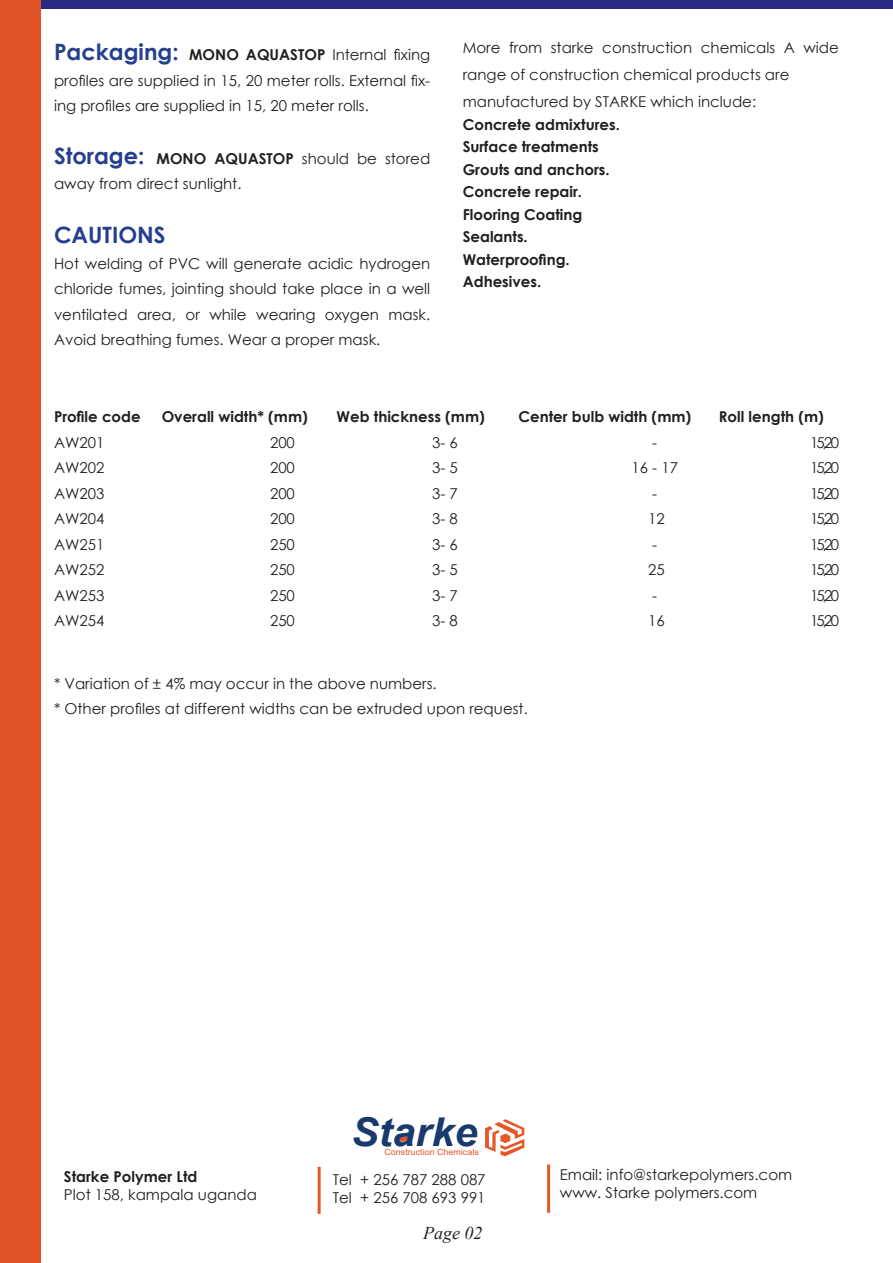
<style>
.page{position:relative;width:893px;height:1263px;background:#fff}
.page>*{position:absolute;margin:0;border:0;box-sizing:border-box;transform-origin:0 0}
.t1{font:italic 700 39.75px "Arial";color:#193a6c;scale:1.04 1}
.t2{font:700 22.5px "Century Gothic";color:#253f8e}
.t3{font:italic 18px "Times New Roman";color:#231f20}
.t4{font:15px/25.5px "Century Gothic";color:#231f20}
.t5{font:700 15px/22.5px "Century Gothic";color:#231f20}
.t6{font:8.55px "Arial";color:#e45727;scale:1.04 1}
.s1{font-weight:700;font-size:22.5px;color:#253f8e}
.s2{font-weight:700}
</style>
<div class="page">
<div style="left:0;top:0;width:893px;height:9px;background:#292882"></div>
<div style="left:0;top:0;width:40px;height:1263px;background:#df5326"></div>
<svg style="left:399px;top:1135px;width:10px;height:7px"></svg>
<svg style="left:485px;top:1119px;width:39px;height:37px"></svg>
<hr style="left:318px;top:1167px;width:3px;height:47px;background:#e45727">
<hr style="left:547px;top:1164px;width:3px;height:49px;background:#e45727">
<p class="t4" style="left:54px;top:42px;width:378px;text-align:justify"><span class="s1">Packaging:</span> <span class="s2">MONO AQUASTOP</span> Internal fixing profiles are supplied in 15, 20 meter rolls. External fix&shy;ing profiles are supplied in 15, 20 meter rolls.</p>
<p class="t4" style="left:54px;top:145px;width:378px"><span class="s1">Storage:</span> <span class="s2">MONO AQUASTOP</span> should be stored away from direct sunlight.</p>
<h2 class="t2" style="left:54px;top:218px;width:113px">CAUTIONS</h2>
<p class="t4" style="left:54px;top:250px;width:378px;text-align:justify">Hot welding of PVC will generate acidic hydrogen chloride fumes, jointing should take place in a well ventilated area, or while wearing oxygen mask.<br>Avoid breathing fumes. Wear a proper mask.</p>
<p class="t4" style="left:463px;top:34px;width:378px;line-height:27px">More from starke construction chemicals A wide range of construction chemical products are manufactured by STARKE which include:</p>
<p class="t5" style="left:463px;top:112px;width:159px">Concrete admixtures.<br>Surface treatments<br>Grouts and anchors.<br>Concrete repair.<br>Flooring Coating<br>Sealants.<br>Waterproofing.<br>Adhesives.</p>
<p class="t5" style="left:54px;top:405px;width:88px">Profile code</p>
<p class="t5" style="left:162px;top:405px;width:148px">Overall width* (mm)</p>
<p class="t5" style="left:337px;top:405px;width:150px">Web thickness (mm)</p>
<p class="t5" style="left:518px;top:405px;width:174px">Center bulb width (mm)</p>
<p class="t5" style="left:719px;top:405px;width:107px">Roll length (m)</p>
<p class="t4" style="left:54px;top:429px;width:52px">AW201</p>
<p class="t4" style="left:270px;top:429px;width:26px">200</p>
<p class="t4" style="left:432px;top:429px;width:27px">3- 6</p>
<p class="t4" style="left:652px;top:429px;width:6px">-</p>
<p class="t4" style="left:810px;top:429px;width:30px">15,20</p>
<p class="t4" style="left:54px;top:455px;width:52px">AW202</p>
<p class="t4" style="left:270px;top:455px;width:26px">200</p>
<p class="t4" style="left:432px;top:455px;width:27px">3- 5</p>
<p class="t4" style="left:631px;top:455px;width:48px">16 - 17</p>
<p class="t4" style="left:810px;top:455px;width:30px">15,20</p>
<p class="t4" style="left:54px;top:480px;width:52px">AW203</p>
<p class="t4" style="left:270px;top:480px;width:26px">200</p>
<p class="t4" style="left:432px;top:480px;width:27px">3- 7</p>
<p class="t4" style="left:652px;top:480px;width:6px">-</p>
<p class="t4" style="left:810px;top:480px;width:30px">15,20</p>
<p class="t4" style="left:54px;top:506px;width:52px">AW204</p>
<p class="t4" style="left:270px;top:506px;width:26px">200</p>
<p class="t4" style="left:432px;top:506px;width:27px">3- 8</p>
<p class="t4" style="left:648px;top:506px;width:18px">12</p>
<p class="t4" style="left:810px;top:506px;width:30px">15,20</p>
<p class="t4" style="left:54px;top:531px;width:52px">AW251</p>
<p class="t4" style="left:270px;top:531px;width:26px">250</p>
<p class="t4" style="left:432px;top:531px;width:27px">3- 6</p>
<p class="t4" style="left:652px;top:531px;width:6px">-</p>
<p class="t4" style="left:810px;top:531px;width:30px">15,20</p>
<p class="t4" style="left:54px;top:557px;width:52px">AW252</p>
<p class="t4" style="left:270px;top:557px;width:26px">250</p>
<p class="t4" style="left:432px;top:557px;width:27px">3- 5</p>
<p class="t4" style="left:648px;top:557px;width:18px">25</p>
<p class="t4" style="left:810px;top:557px;width:30px">15,20</p>
<p class="t4" style="left:54px;top:582px;width:52px">AW253</p>
<p class="t4" style="left:270px;top:582px;width:26px">250</p>
<p class="t4" style="left:432px;top:582px;width:27px">3- 7</p>
<p class="t4" style="left:652px;top:582px;width:6px">-</p>
<p class="t4" style="left:810px;top:582px;width:30px">15,20</p>
<p class="t4" style="left:54px;top:608px;width:52px">AW254</p>
<p class="t4" style="left:270px;top:608px;width:26px">250</p>
<p class="t4" style="left:432px;top:608px;width:27px">3- 8</p>
<p class="t4" style="left:648px;top:608px;width:18px">16</p>
<p class="t4" style="left:810px;top:608px;width:30px">15,20</p>
<p class="t4" style="left:54px;top:670px;width:475px">* Variation of ± 4% may occur in the above numbers.<br>* Other profiles at different widths can be extruded upon request.</p>
<p class="t5" style="left:64px;top:1164px;width:135px">Starke Polymer Ltd</p>
<p class="t4" style="left:64px;top:1181px;width:195px">Plot 158, kampala uganda</p>
<h1 class="t1" style="left:351px;top:1105px;width:123px">Starke</h1>
<p class="t6" style="left:385px;top:1146px;width:92px">Construction Chemicals</p>
<p class="t4" style="left:333px;top:1170px;width:154px;line-height:18px">Tel + 256 787 288 087<br>Tel + 256 708 693 991</p>
<p class="t3" style="left:423px;top:1220px;width:61px">Page 02</p>
<p class="t4" style="left:560px;top:1165px;width:234px;line-height:18px">Email: info@starkepolymers.com www. Starke polymers.com</p>
</div>
